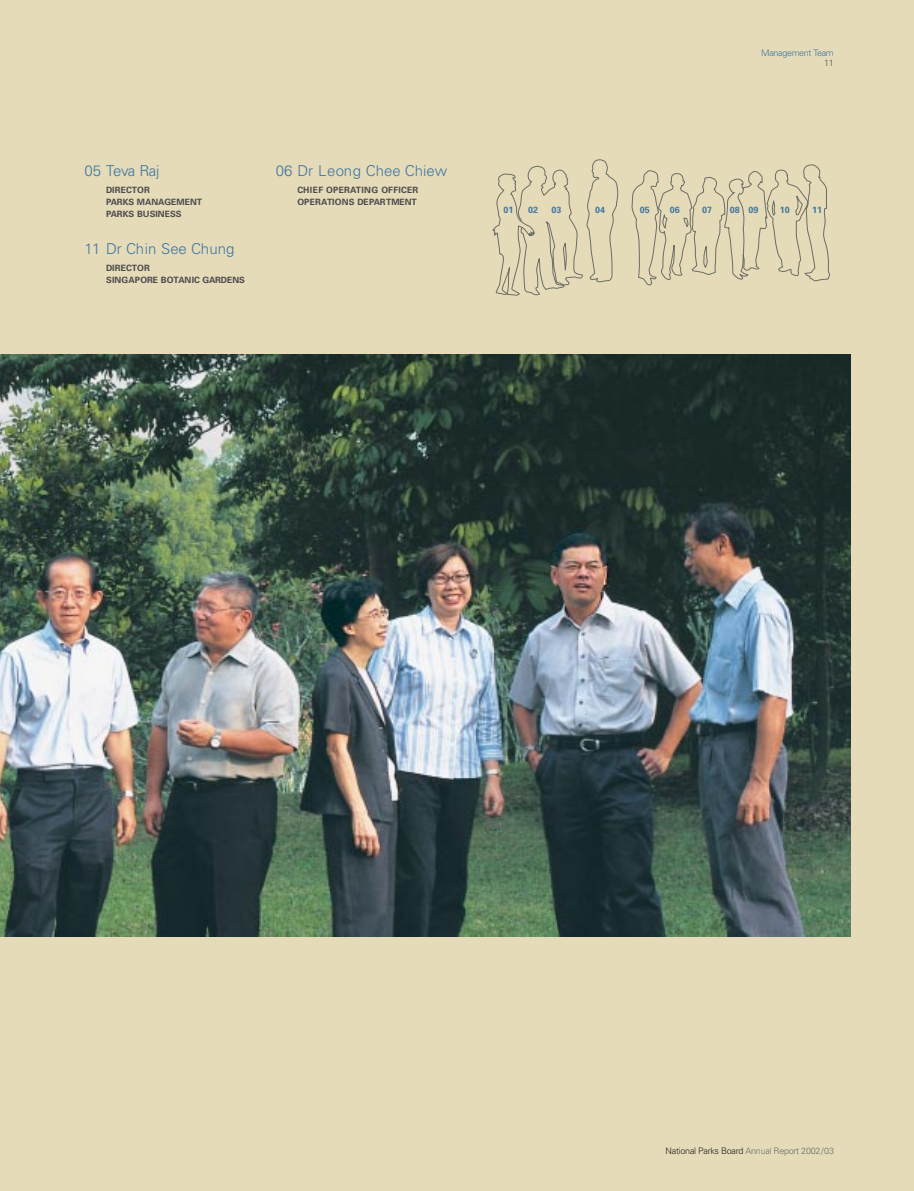
<style>
.page{position:relative;width:914px;height:1191px;background:#fff}
.page>*{position:absolute;margin:0;border:0;box-sizing:border-box;transform-origin:0 0}
.t1{font:300 15px "Univers";color:#3e76a2}
.t2{font:300 15px "Univers";letter-spacing:-.03em;color:#3e76a2}
.t3{font:300 9px "Univers";letter-spacing:-.03em;color:#6c6d70}
.t4{font:700 9px "Univers";color:#3e76a2}
.t5{font:300 9px "Univers";letter-spacing:-.04em;color:#3e76a2}
.t6{font:300 9px "Univers";color:#4c4c4e}
.t7{font:700 8.7px/11.7px "Univers";color:#4c4c4e}
.s1{color:#231f1f}
</style>
<div class="page">
<div style="left:0;top:1px;width:914px;height:1190px;background:#e5dbb8"></div>
<img style="left:0;top:354px;width:850px;height:583px">
<svg style="left:631px;top:165px;width:198px;height:120px"></svg>
<svg style="left:492px;top:159px;width:126px;height:137px"></svg>
<h1 class="t2" style="left:84px;top:165px;width:77px">05 Teva Raj</h1>
<p class="t7" style="left:106px;top:185px;width:97px">DIRECTOR<br>PARKS MANAGEMENT<br>PARKS BUSINESS</p>
<h1 class="t1" style="left:84px;top:243px;width:152px">11 Dr Chin See Chung</h1>
<p class="t7" style="left:106px;top:263px;width:140px">DIRECTOR<br>SINGAPORE BOTANIC GARDENS</p>
<h1 class="t1" style="left:276px;top:165px;width:173px">06 Dr Leong Chee Chiew</h1>
<p class="t7" style="left:297px;top:185px;width:122px">CHIEF OPERATING OFFICER<br>OPERATIONS DEPARTMENT</p>
<p class="t5" style="left:761px;top:49px;width:74px">Management Team</p>
<p class="t6" style="left:824px;top:60px;width:11px">11</p>
<p class="t4" style="left:503px;top:206px;width:12px">01</p>
<p class="t4" style="left:528px;top:206px;width:12px">02</p>
<p class="t4" style="left:551px;top:206px;width:12px">03</p>
<p class="t4" style="left:595px;top:206px;width:12px">04</p>
<p class="t4" style="left:640px;top:206px;width:12px">05</p>
<p class="t4" style="left:670px;top:206px;width:12px">06</p>
<p class="t4" style="left:702px;top:206px;width:12px">07</p>
<p class="t4" style="left:730px;top:206px;width:30px">08 09</p>
<p class="t4" style="left:779px;top:206px;width:12px">10</p>
<p class="t4" style="left:812px;top:206px;width:12px">11</p>
<p class="t3" style="left:665px;top:1147px;width:170px"><span class="s1">National Parks Board</span> Annual Report 2002/03</p>
</div>
